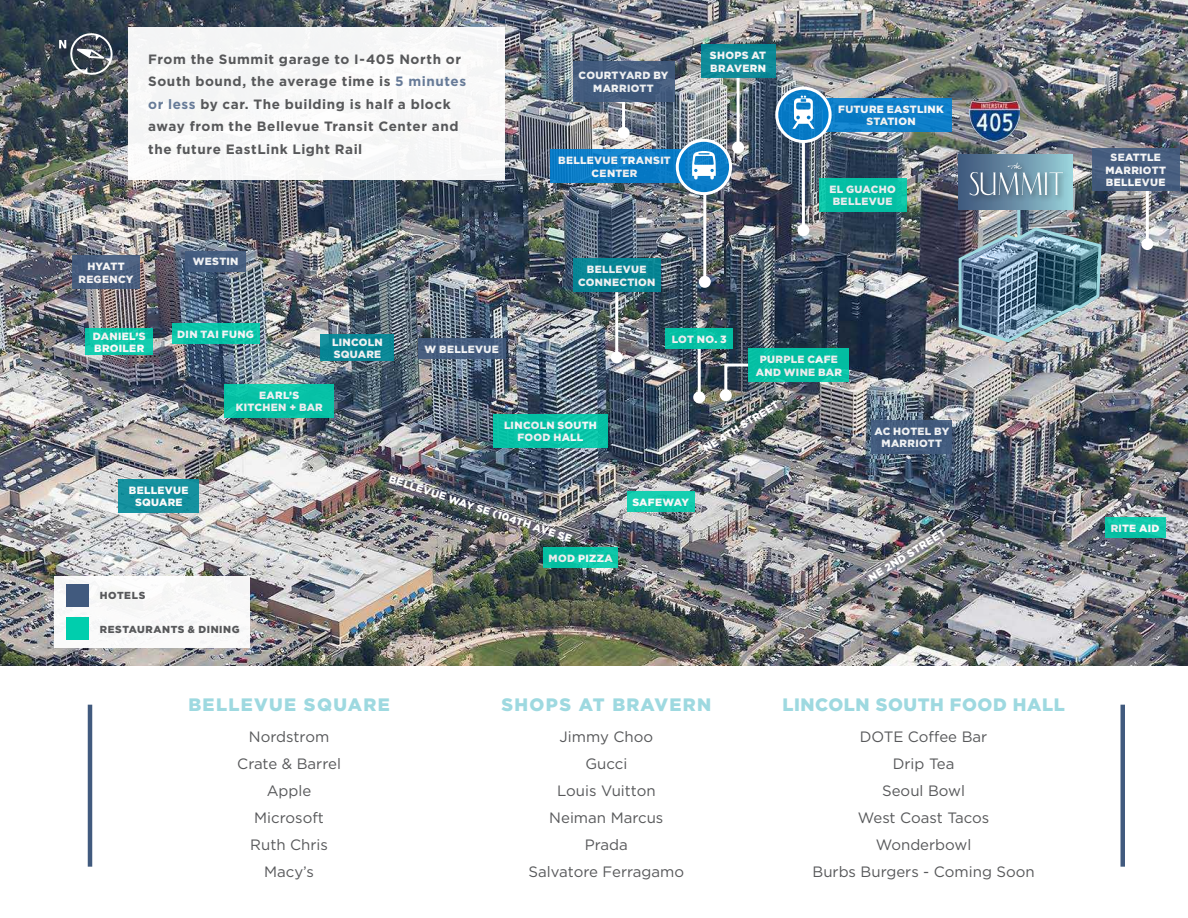
<style>
.page{position:relative;width:1188px;height:918px;background:#fff}
.page>*{position:absolute;margin:0;border:0;box-sizing:border-box;transform-origin:0 0}
.t1{font:900 18px "Gotham";letter-spacing:.06em;color:#9ed9e0}
.t2{font:900 18px "Gotham";letter-spacing:.03em;color:#9ed9e0}
.t3{font:15px "Gotham";color:#57585a}
.t4{font:700 13.5px/22.5px "Gotham";letter-spacing:.04em;color:#57585a}
.Map_Label{font:900 10.5px/12.6px "Gotham";letter-spacing:.03em;color:#fff;text-align:center}
.t5{font:900 10.2px "Gotham";letter-spacing:.055em;color:#57585a}
.s1{color:#677b98}
</style>
<div class="page">
<img style="left:0;top:0;width:1188px;height:666px">
<img style="left:969px;top:100px;width:51px;height:41px">
<div style="left:54px;top:576px;width:196px;height:72px;background:#fff"></div>
<div style="left:66px;top:618px;width:23px;height:22px;background:#00cead"></div>
<div style="left:66px;top:584px;width:23px;height:22px;background:#415a7e"></div>
<img style="left:957px;top:226px;width:146px;height:118px">
<hr style="left:1017px;top:191px;width:3px;height:50px;background:#9ed9e0">
<div style="left:959px;top:154px;width:114px;height:56px;background:linear-gradient(to right,#3e547a,#98ced8)"></div>
<div style="left:967px;top:160px;width:103px;height:43px;background:#231f20;opacity:.5"></div>
<svg style="left:970px;top:162px;width:93px;height:34px;background:#7c9aad"></svg>
<div style="left:56px;top:30px;width:69px;height:57px;background:#231f20;opacity:.7"></div>
<svg style="left:59px;top:31px;width:56px;height:46px;background:#5c656e"></svg>
<div style="left:128px;top:27px;width:377px;height:153px;background:#f7f7f7"></div>
<div style="left:550px;top:149px;width:135px;height:34px;background:linear-gradient(to bottom,#0f80c9,#097ac5)"></div>
<svg style="left:677px;top:140px;width:54px;height:54px"></svg>
<svg style="left:692px;top:151px;width:24px;height:28px"></svg>
<div style="left:676px;top:139px;width:56px;height:56px;border:3px solid #fff;border-radius:50%"></div>
<hr style="left:703px;top:193px;width:3px;height:89px;background:#fff">
<div style="left:699px;top:276px;width:12px;height:12px;background:#fff;border-radius:50%"></div>
<hr style="left:88px;top:705px;width:4px;height:162px;background:#415a7e">
<div style="left:1120px;top:705px;width:5px;height:162px;background:#415a7e"></div>
<hr style="left:802px;top:142px;width:3px;height:88px;background:#fff">
<div style="left:797px;top:224px;width:12px;height:12px;background:#fff;border-radius:50%"></div>
<div style="left:824px;top:98px;width:128px;height:34px;background:#0e80ca"></div>
<svg style="left:777px;top:88px;width:53px;height:54px"></svg>
<svg style="left:792px;top:95px;width:22px;height:34px"></svg>
<div style="left:775px;top:87px;width:57px;height:56px;border:3px solid #fff;border-radius:50%"></div>
<div style="left:72px;top:255px;width:68px;height:34px;background:#495f7f"></div>
<div style="left:186px;top:251px;width:60px;height:20px;background:#415a7e"></div>
<div style="left:418px;top:338px;width:88px;height:21px;background:#415a7e"></div>
<div style="left:871px;top:420px;width:81px;height:34px;background:#415a7e"></div>
<div style="left:321px;top:334px;width:73px;height:27px;background:#088695"></div>
<div style="left:118px;top:479px;width:81px;height:34px;background:#16919f"></div>
<div style="left:493px;top:414px;width:115px;height:34px;background:#08c2a7"></div>
<div style="left:86px;top:329px;width:67px;height:26px;background:linear-gradient(to right,#11c9ac,#11c9ab)"></div>
<svg style="left:723px;top:362px;width:29px;height:36px"></svg>
<div style="left:720px;top:389px;width:12px;height:12px;background:#fff;border-radius:50%"></div>
<div style="left:749px;top:349px;width:100px;height:33px;background:#05bfa2"></div>
<div style="left:819px;top:178px;width:87px;height:33px;background:#04bfa3"></div>
<hr style="left:615px;top:292px;width:3px;height:65px;background:#fff">
<div style="left:611px;top:351px;width:12px;height:12px;background:#fff;border-radius:50%"></div>
<div style="left:573px;top:258px;width:88px;height:34px;background:#078594"></div>
<div style="left:544px;top:548px;width:74px;height:20px;background:linear-gradient(to right,#03bea1,#11caac)"></div>
<div style="left:627px;top:491px;width:68px;height:21px;background:#15cdaf"></div>
<div style="left:1105px;top:517px;width:61px;height:21px;background:#0fc8ab"></div>
<hr style="left:698px;top:349px;width:3px;height:48px;background:#fff">
<div style="left:693px;top:391px;width:12px;height:12px;background:#fff;border-radius:50%"></div>
<div style="left:665px;top:328px;width:68px;height:21px;background:#06c0a4"></div>
<div style="left:172px;top:324px;width:88px;height:20px;background:#0ac5a9"></div>
<div style="left:225px;top:384px;width:109px;height:34px;background:#07c2a6"></div>
<hr style="left:1146px;top:191px;width:3px;height:53px;background:#fff">
<div style="left:1141px;top:238px;width:12px;height:12px;background:#fff;border-radius:50%"></div>
<div style="left:1092px;top:148px;width:88px;height:43px;background:#495f80"></div>
<hr style="left:737px;top:76px;width:3px;height:71px;background:#fff">
<div style="left:732px;top:141px;width:12px;height:12px;background:#fff;border-radius:50%"></div>
<div style="left:701px;top:44px;width:74px;height:34px;background:#0f8b99"></div>
<hr style="left:622px;top:102px;width:3px;height:31px;background:#fff">
<div style="left:618px;top:127px;width:12px;height:12px;background:#fff;border-radius:50%"></div>
<div style="left:573px;top:61px;width:101px;height:41px;background:#415a7e"></div>
<p class="t4" style="left:148px;top:48px;width:319px">From the Summit garage to I-405 North or South bound, the average time is <span class="s1">5 minutes or less</span> by car. The building is half a block away from the Bellevue Transit Center and the future EastLink Light Rail</p>
<p class="Map_Label" style="left:710px;top:49px;width:58px;text-align:left">SHOPS AT<br>BRAVERN</p>
<p class="Map_Label" style="left:579px;top:69px;width:91px">COURTYARD BY<br>MARRIOTT</p>
<p class="Map_Label" style="left:558px;top:154px;width:114px">BELLEVUE TRANSIT<br>CENTER</p>
<p class="Map_Label" style="left:78px;top:260px;width:57px">HYATT<br>REGENCY</p>
<p class="Map_Label" style="left:193px;top:255px;width:47px">WESTIN</p>
<p class="Map_Label" style="left:578px;top:263px;width:79px">BELLEVUE<br>CONNECTION</p>
<p class="Map_Label" style="left:838px;top:103px;width:107px">FUTURE EASTLINK<br>STATION</p>
<p class="Map_Label" style="left:829px;top:182px;width:68px">EL GUACHO<br>BELLEVUE</p>
<p class="Map_Label" style="left:93px;top:330px;width:54px;text-align:left">DANIEL’S<br>BROILER</p>
<p class="Map_Label" style="left:177px;top:328px;width:78px">DIN TAI FUNG</p>
<p class="Map_Label" style="left:332px;top:336px;width:52px;text-align:left">LINCOLN<br>SQUARE</p>
<p class="Map_Label" style="left:236px;top:388px;width:88px">EARL’S<br>KITCHEN + BAR</p>
<p class="Map_Label" style="left:424px;top:343px;width:76px">W BELLEVUE</p>
<p class="Map_Label" style="left:504px;top:419px;width:94px">LINCOLN SOUTH<br>FOOD HALL</p>
<p class="Map_Label" style="left:129px;top:484px;width:61px">BELLEVUE<br>SQUARE</p>
<p class="t5" style="left:100px;top:589px;width:47px">HOTELS</p>
<p class="t5" style="left:100px;top:622px;width:141px">RESTAURANTS &amp; DINING</p>
<p class="Map_Label" style="left:391px;top:473px;width:194px;rotate:18deg">BELLEVUE WAY SE (104TH AVE SE</p>
<p class="Map_Label" style="left:549px;top:552px;width:66px">MOD PIZZA</p>
<p class="Map_Label" style="left:672px;top:333px;width:57px">LOT NO. 3</p>
<p class="Map_Label" style="left:756px;top:353px;width:88px">PURPLE CAFE<br>AND WINE BAR</p>
<p class="Map_Label" style="left:701px;top:444px;width:89px;rotate:-32deg">NE 4TH STREET</p>
<p class="Map_Label" style="left:632px;top:495px;width:58px">SAFEWAY</p>
<p class="Map_Label" style="left:874px;top:425px;width:76px">AC HOTEL BY<br>MARRIOTT</p>
<p class="Map_Label" style="left:866px;top:573px;width:90px;rotate:-32deg">NE 2ND STREET</p>
<p class="t1" style="left:188px;top:693px;width:203px">BELLEVUE SQUARE</p>
<p class="t1" style="left:501px;top:693px;width:211px">SHOPS AT BRAVERN</p>
<p class="t2" style="left:782px;top:693px;width:284px">LINCOLN SOUTH FOOD HALL</p>
<p class="t3" style="left:249px;top:728px;width:82px">Nordstrom</p>
<p class="t3" style="left:560px;top:728px;width:95px">Jimmy Choo</p>
<p class="t3" style="left:860px;top:728px;width:129px">DOTE Coffee Bar</p>
<p class="t3" style="left:237px;top:755px;width:105px">Crate &amp; Barrel</p>
<p class="t3" style="left:585px;top:755px;width:43px">Gucci</p>
<p class="t3" style="left:893px;top:755px;width:63px">Drip Tea</p>
<p class="t3" style="left:267px;top:782px;width:46px">Apple</p>
<p class="t3" style="left:557px;top:782px;width:100px">Louis Vuitton</p>
<p class="t3" style="left:882px;top:782px;width:84px">Seoul Bowl</p>
<p class="t3" style="left:254px;top:809px;width:71px">Microsoft</p>
<p class="t3" style="left:549px;top:809px;width:116px">Neiman Marcus</p>
<p class="t3" style="left:858px;top:809px;width:133px">West Coast Tacos</p>
<p class="t3" style="left:250px;top:836px;width:79px">Ruth Chris</p>
<p class="t3" style="left:585px;top:836px;width:45px">Prada</p>
<p class="t3" style="left:876px;top:836px;width:97px">Wonderbowl</p>
<p class="t3" style="left:264px;top:863px;width:51px">Macy’s</p>
<p class="t3" style="left:529px;top:863px;width:157px">Salvatore Ferragamo</p>
<p class="t3" style="left:813px;top:863px;width:224px">Burbs Burgers - Coming Soon</p>
<p class="Map_Label" style="left:1105px;top:151px;width:62px">SEATTLE<br>MARRIOTT<br>BELLEVUE</p>
<p class="Map_Label" style="left:1111px;top:522px;width:50px">RITE AID</p>
</div>
